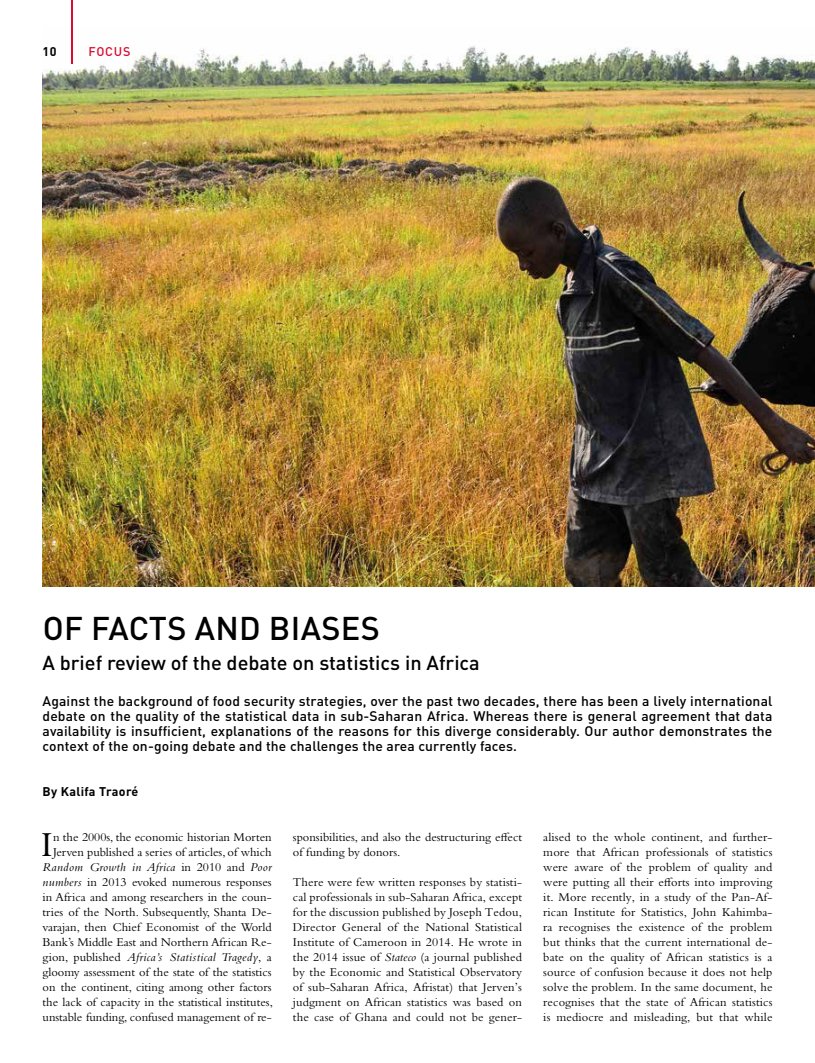
<style>
.page{position:relative;width:815px;height:1063px;background:#fff}
.page>*{position:absolute;margin:0;border:0;box-sizing:border-box;transform-origin:0 0}
.t1{font:36.62px "Bembo Std";color:#000}
.t2{font:500 32.5px "DIN Pro";letter-spacing:.01em;color:#000}
.t3{font:500 20px "DIN Pro";color:#000}
.t4{font:500 13.75px/15px "DIN Pro";letter-spacing:.01em;color:#000;text-align:justify}
.t5{font:12.5px/15px "Bembo Std";color:#000;text-align:justify}
.t6{font:700 12.5px "DIN Pro";letter-spacing:.025em;color:#000}
.t7{font:500 12.5px "DIN Pro";letter-spacing:.06em;color:#dd0b2f}
.s1{font-style:italic}
</style>
<div class="page">
<hr style="left:71px;top:0;width:2px;height:64px;background:#dd0b2f">
<img style="left:43px;top:45px;width:772px;height:541px">
<p class="t6" style="left:43px;top:43px;width:16px">10</p>
<p class="t7" style="left:89px;top:43px;width:43px">FOCUS</p>
<h2 class="t2" style="left:43px;top:606px;width:339px">OF FACTS AND BIASES</h2>
<h3 class="t3" style="left:43px;top:649px;width:439px">A brief review of the debate on statistics in Africa</h3>
<p class="t4" style="left:43px;top:693px;width:731px">Against the background of food security strategies, over the past two decades, there has been a lively international debate on the quality of the statistical data in sub-Saharan Africa. Whereas there is general agreement that data availability is insufficient, explanations of the reasons for this diverge considerably. Our author demonstrates the context of the on-going debate and the challenges the area currently faces.</p>
<p class="t6" style="left:43px;top:783px;width:97px">By Kalifa Traoré</p>
<h1 class="t1" style="left:41px;top:823px;width:14px">I</h1>
<p class="t5" style="left:43px;top:830px;width:232px;text-align:right">n the 2000s, the economic historian Morten Jerven published a series of articles, of which <span class="s1">Random Growth in Africa</span> in 2010 and <span class="s1">Poor numbers</span> in 2013 evoked numerous responses in Africa and among researchers in the coun&shy;tries of the North. Subsequently, Shanta De&shy;varajan, then Chief Economist of the World Bank’s Middle East and Northern African Re&shy;gion, published <span class="s1">Africa’s Statistical Tragedy</span>, a gloomy assessment of the state of the statistics on the continent, citing among other factors the lack of capacity in the statistical institutes, unstable funding, confused management of re-</p>
<p class="t5" style="left:293px;top:830px;width:231px">sponsibilities, and also the destructuring effect of funding by donors.</p>
<p class="t5" style="left:543px;top:830px;width:231px">alised to the whole continent, and further&shy;more that African professionals of statistics were aware of the problem of quality and were putting all their efforts into improving it. More recently, in a study of the Pan-Af&shy;rican Institute for Statistics, John Kahimba&shy;ra recognises the existence of the problem but thinks that the current international de&shy;bate on the quality of African statistics is a source of confusion because it does not help solve the problem. In the same document, he recognises that the state of African statistics is mediocre and misleading, but that while</p>
<p class="t5" style="left:293px;top:875px;width:231px">There were few written responses by statisti&shy;cal professionals in sub-Saharan Africa, except for the discussion published by Joseph Tedou, Director General of the National Statistical Institute of Cameroon in 2014. He wrote in the 2014 issue of <span class="s1">Stateco</span> (a journal published by the Economic and Statistical Observatory of sub-Saharan Africa, Afristat) that Jerven’s judgment on African statistics was based on the case of Ghana and could not be gener-</p>
</div>
